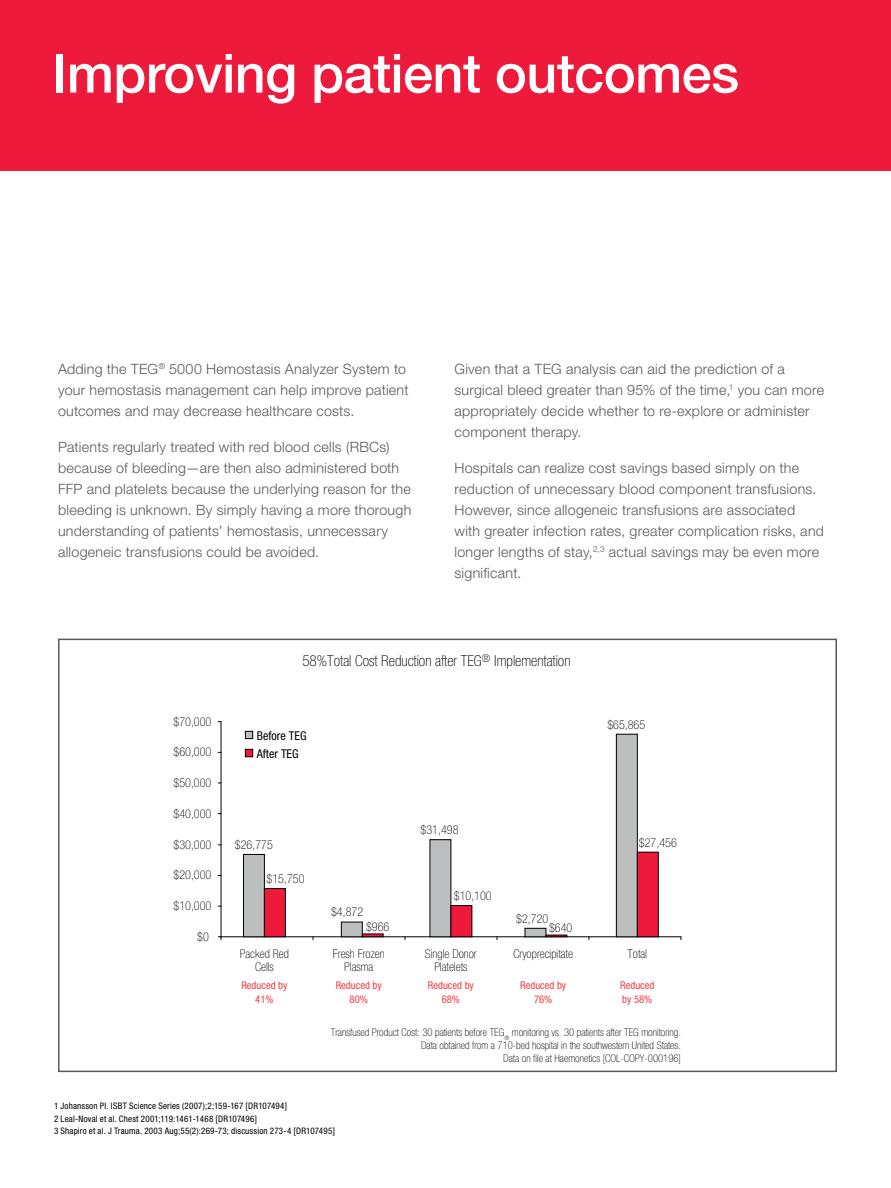
<style>
.page{position:relative;width:891px;height:1188px;background:#fff}
.page>*{position:absolute;margin:0;border:0;box-sizing:border-box;transform-origin:0 0}
.t1{font:500 54px "Helvetica Neue LT Std";letter-spacing:-.01em;color:#fff}
.t2{font:100 condensed 15.15px "Helvetica Neue LT Std";color:#010101}
.t3{font:300 14.25px/21px "Helvetica Neue LT Std";letter-spacing:.02em;color:#58595b}
.t4{font:100 condensed 12.15px "Helvetica Neue LT Std";color:#010101}
.t5{font:100 condensed 12.15px/13.6px "Helvetica Neue LT Std";color:#000;text-align:center}
.t6{font:condensed 12.15px/18.3px "Helvetica Neue LT Std";color:#010101}
.t7{font:100 condensed 10.65px/12.8px "Helvetica Neue LT Std";color:#010101;text-align:right}
.t8{font:condensed 10.65px/13.6px "Helvetica Neue LT Std";color:#ef3e42;text-align:center}
.t9{font:condensed 9px/12.3px "Helvetica Neue LT Std";letter-spacing:.02em;color:#000}
.t10{font:100 condensed 6.15px "Helvetica Neue LT Std";color:#010101}
</style>
<div class="page">
<div style="left:0;top:0;width:891px;height:171px;background:#ed1a3b"></div>
<div style="left:245px;top:731px;width:8px;height:8px;background:#bcbec0"></div>
<div style="left:245px;top:731px;width:8px;height:8px;border:1px solid #010101"></div>
<div style="left:245px;top:749px;width:8px;height:8px;background:#ed1a3b"></div>
<div style="left:245px;top:749px;width:8px;height:8px;border:1px solid #010101"></div>
<hr style="left:221px;top:722px;width:1px;height:215px;background:#010101">
<hr style="left:220px;top:936px;width:461px;height:1px;background:#010101">
<div style="left:244px;top:854px;width:20px;height:83px;background:#bcbec0"></div>
<div style="left:243px;top:854px;width:22px;height:83px;border:1px solid #010101"></div>
<div style="left:264px;top:889px;width:21px;height:48px;background:#ed1a3b"></div>
<div style="left:264px;top:888px;width:22px;height:49px;border:1px solid #010101"></div>
<div style="left:616px;top:734px;width:21px;height:203px;background:#bcbec0"></div>
<div style="left:616px;top:734px;width:22px;height:203px;border:1px solid #010101"></div>
<div style="left:637px;top:852px;width:21px;height:85px;background:#ed1a3b"></div>
<div style="left:637px;top:852px;width:22px;height:85px;border:1px solid #010101"></div>
<div style="left:341px;top:922px;width:21px;height:15px;background:#bcbec0"></div>
<div style="left:341px;top:922px;width:22px;height:15px;border:1px solid #010101"></div>
<div style="left:430px;top:840px;width:21px;height:97px;background:#bcbec0"></div>
<div style="left:451px;top:906px;width:21px;height:31px;background:#ed1a3b"></div>
<div style="left:525px;top:928px;width:21px;height:9px;background:#bcbec0"></div>
<div style="left:525px;top:928px;width:21px;height:9px;border:1px solid #010101"></div>
<div style="left:58px;top:639px;width:779px;height:433px;border:2px solid #58595b"></div>
<h1 class="t1" style="left:52px;top:41px;width:688px">Improving patient outcomes</h1>
<p class="t3" style="left:58px;top:358px;width:352px">Adding the TEG<sup>®</sup> 5000 Hemostasis Analyzer System to your hemostasis management can help improve patient outcomes and may decrease healthcare costs.</p>
<p class="t3" style="left:58px;top:436px;width:355px">Patients regularly treated with red blood cells (RBCs) because of bleeding—are then also administered both FFP and platelets because the underlying reason for the bleeding is unknown. By simply having a more thorough understanding of patients’ hemostasis, unnecessary allogeneic transfusions could be avoided.</p>
<p class="t3" style="left:454px;top:358px;width:371px">Given that a TEG analysis can aid the prediction of a surgical bleed greater than 95% of the time,<sup>1</sup> you can more appropriately decide whether to re-explore or administer component therapy.</p>
<p class="t3" style="left:454px;top:457px;width:371px">Hospitals can realize cost savings based simply on the reduction of unnecessary blood component transfusions.<br>However, since allogeneic transfusions are associated with greater infection rates, greater complication risks, and longer lengths of stay,<sup>2,3</sup> actual savings may be even more significant.</p>
<p class="t4" style="left:174px;top:714px;width:39px">$70,000</p>
<p class="t4" style="left:174px;top:745px;width:39px">$60,000</p>
<p class="t4" style="left:174px;top:776px;width:39px">$50,000</p>
<p class="t4" style="left:174px;top:806px;width:39px">$40,000</p>
<p class="t4" style="left:174px;top:838px;width:39px">$30,000</p>
<p class="t4" style="left:174px;top:868px;width:39px">$20,000</p>
<p class="t4" style="left:174px;top:899px;width:39px">$10,000</p>
<p class="t4" style="left:197px;top:930px;width:13px">$0</p>
<p class="t2" style="left:302px;top:652px;width:270px">58%Total Cost Reduction after TEG<sup>®</sup> Implementation</p>
<p class="t6" style="left:257px;top:726px;width:51px">Before TEG<br>After TEG</p>
<p class="t4" style="left:235px;top:838px;width:39px">$26,775</p>
<p class="t4" style="left:267px;top:872px;width:39px">$15,750</p>
<p class="t4" style="left:331px;top:905px;width:34px">$4,872</p>
<p class="t4" style="left:366px;top:920px;width:25px">$966</p>
<p class="t4" style="left:421px;top:823px;width:39px">$31,498</p>
<p class="t4" style="left:454px;top:889px;width:39px">$10,100</p>
<p class="t4" style="left:516px;top:912px;width:34px">$2,720</p>
<p class="t4" style="left:549px;top:921px;width:25px">$640</p>
<p class="t4" style="left:607px;top:718px;width:39px">$65,865</p>
<p class="t4" style="left:639px;top:836px;width:39px">$27,456</p>
<p class="t5" style="left:240px;top:946px;width:51px">Packed Red<br>Cells</p>
<p class="t5" style="left:333px;top:946px;width:54px">Fresh Frozen<br>Plasma</p>
<p class="t5" style="left:425px;top:946px;width:54px">Single Donor<br>Platelets</p>
<p class="t5" style="left:513px;top:946px;width:61px">Cryoprecipitate</p>
<p class="t5" style="left:628px;top:946px;width:21px">Total</p>
<p class="t8" style="left:241px;top:979px;width:48px">Reduced by<br>41%</p>
<p class="t8" style="left:620px;top:979px;width:36px;text-align:left">Reduced by 58%</p>
<p class="t8" style="left:336px;top:979px;width:48px">Reduced by<br>80%</p>
<p class="t8" style="left:428px;top:979px;width:48px">Reduced by<br>68%</p>
<p class="t8" style="left:520px;top:979px;width:48px">Reduced by<br>76%</p>
<p class="t7" style="left:331px;top:1026px;width:352px">Transfused Product Cost: 30 patients before TEG monitoring vs. 30 patients after TEG monitoring.<br>Data obtained from a 710-bed hospital in the southwestern United States.<br>Data on file at Haemonetics [COL-COPY-000196]</p>
<p class="t10" style="left:505px;top:1034px;width:6px">®</p>
<p class="t9" style="left:54px;top:1100px;width:283px">1 Johansson PI. ISBT Science Series (2007);2;159-167 [DR107494]<br>2 Leal-Noval et al. Chest 2001;119:1461-1468 [DR107496]<br>3 Shapiro et al. J Trauma. 2003 Aug;55(2):269-73; discussion 273-4 [DR107495]</p>
</div>
